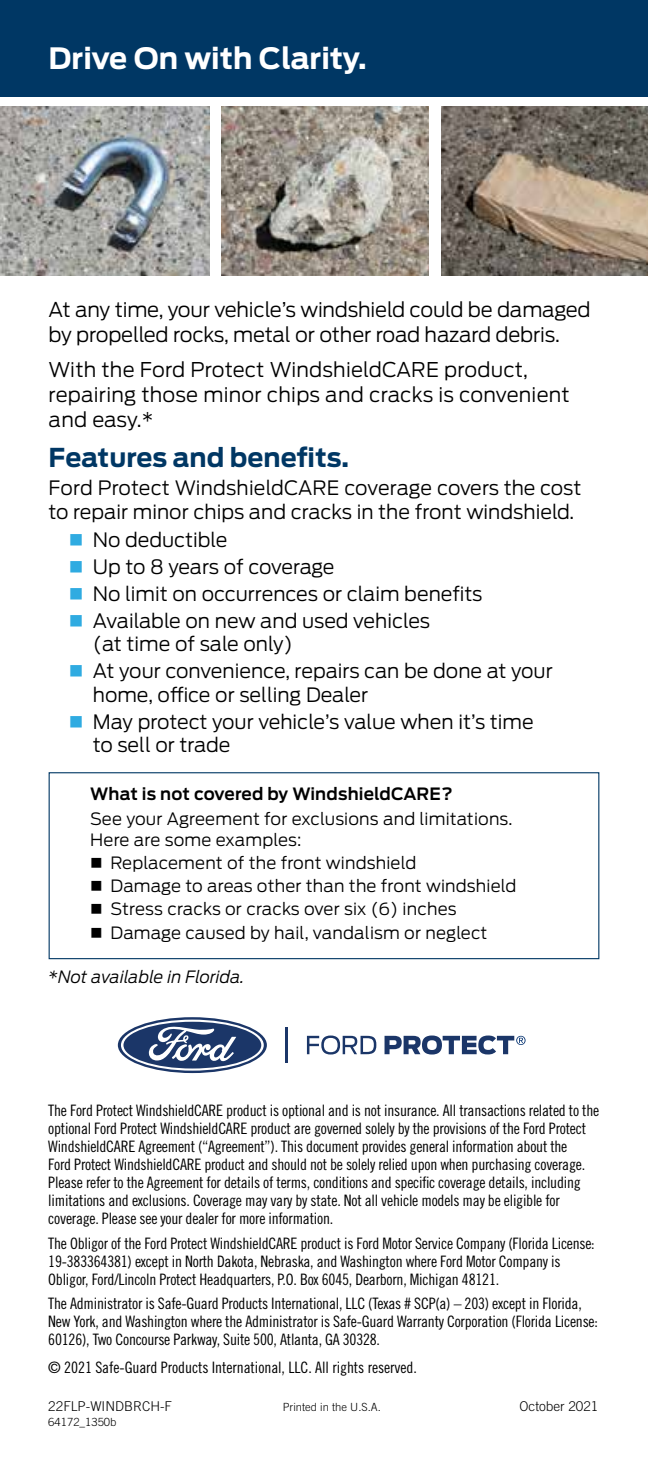
<style>
.page{position:relative;width:648px;height:1458px;background:#fff}
.page>*{position:absolute;margin:0;border:0;box-sizing:border-box;transform-origin:0 0}
.t1{font:700 29.25px "Ford Antenna";color:#fff}
.t2{font:700 25.88px "Ford Antenna";color:#003764}
.t3{font:300 20.25px/24.8px "Ford Antenna";letter-spacing:.01em;color:#000}
.t4{font:300 20.25px/24.8px "Ford Antenna";letter-spacing:-.01em;color:#000}
.t5{font:300 19.8px/23.6px "Ford Antenna";color:#000}
.t6{font:300 19.8px "Ford Antenna";letter-spacing:-.02em;color:#000}
.t7{font:300 16.88px/21.4px "Ford Antenna";letter-spacing:.01em;color:#000}
.t8{font:600 16.88px "Ford Antenna";letter-spacing:.01em;color:#000}
.t9{font:italic 300 16.88px "Ford Antenna";color:#000}
.t10{font:15.75px/18px "Trade Gothic LT Std Cn 18";letter-spacing:-.015em;color:#000}
.t11{font:300 13.5px "Trade Gothic LT Std";color:#000}
.t12{font:300 11.25px "Trade Gothic LT Std";color:#000}
.s1{color:#2fabe1}
</style>
<div class="page">
<div style="left:0;top:0;width:648px;height:96px;background:#003764"></div>
<img style="left:0;top:106px;width:209px;height:169px">
<img style="left:222px;top:106px;width:207px;height:169px">
<img style="left:442px;top:106px;width:206px;height:169px">
<svg style="left:118px;top:1017px;width:149px;height:56px"></svg>
<svg style="left:121px;top:1020px;width:143px;height:51px"></svg>
<svg style="left:307px;top:1036px;width:69px;height:19px"></svg>
<hr style="left:286px;top:1027px;width:2px;height:36px;background:#1b3668">
<svg style="left:385px;top:1036px;width:141px;height:19px"></svg>
<div style="left:49px;top:772px;width:550px;height:187px;border:1px solid #003764"></div>
<h1 class="t1" style="left:49px;top:32px;width:320px">Drive On with Clarity.</h1>
<p class="t4" style="left:49px;top:295px;width:543px">At any time, your vehicle’s windshield could be damaged by propelled rocks, metal or other road hazard debris.</p>
<p class="t3" style="left:49px;top:355px;width:523px">With the Ford Protect WindshieldCARE product, repairing those minor chips and cracks is convenient and easy.*</p>
<h2 class="t2" style="left:49px;top:434px;width:302px">Features and benefits.</h2>
<p class="t5" style="left:49px;top:474px;width:534px">Ford Protect WindshieldCARE coverage covers the cost to repair minor chips and cracks in the front windshield.</p>
<p class="t5" style="left:69px;top:526px;width:160px"><span class="s1">■</span> No deductible</p>
<p class="t6" style="left:69px;top:550px;width:267px"><span class="s1">■</span> Up to 8 years of coverage</p>
<p class="t5" style="left:69px;top:579px;width:415px"><span class="s1">■</span> No limit on occurrences or claim benefits</p>
<p class="t5" style="left:93px;top:606px;width:339px;text-indent:-24px"><span class="s1">■</span> Available on new and used vehicles (at time of sale only)</p>
<p class="t5" style="left:93px;top:657px;width:461px;text-indent:-24px"><span class="s1">■</span> At your convenience, repairs can be done at your home, office or selling Dealer</p>
<p class="t5" style="left:93px;top:707px;width:442px;text-indent:-24px"><span class="s1">■</span> May protect your vehicle’s value when it’s time to sell or trade</p>
<p class="t8" style="left:90px;top:779px;width:364px">What is not covered by WindshieldCARE?</p>
<p class="t7" style="left:90px;top:806px;width:424px">See your Agreement for exclusions and limitations.<br>Here are some examples:</p>
<p class="t7" style="left:90px;top:851px;width:328px">■ Replacement of the front windshield</p>
<p class="t7" style="left:90px;top:874px;width:428px">■ Damage to areas other than the front windshield</p>
<p class="t7" style="left:90px;top:897px;width:368px">■ Stress cracks or cracks over six (6) inches</p>
<p class="t7" style="left:90px;top:921px;width:399px">■ Damage caused by hail, vandalism or neglect</p>
<p class="t9" style="left:48px;top:963px;width:198px">*Not available in Florida.</p>
<p class="t10" style="left:48px;top:1101px;width:552px">The Ford Protect WindshieldCARE product is optional and is not insurance. All transactions related to the optional Ford Protect WindshieldCARE product are governed solely by the provisions of the Ford Protect WindshieldCARE Agreement (“Agreement”). This document provides general information about the<br>Ford Protect WindshieldCARE product and should not be solely relied upon when purchasing coverage.<br>Please refer to the Agreement for details of terms, conditions and specific coverage details, including limitations and exclusions. Coverage may vary by state. Not all vehicle models may be eligible for coverage. Please see your dealer for more information.</p>
<p class="t10" style="left:48px;top:1234px;width:548px">The Obligor of the Ford Protect WindshieldCARE product is Ford Motor Service Company (Florida License:<br>19-383364381) except in North Dakota, Nebraska, and Washington where Ford Motor Company is<br>Obligor, Ford/Lincoln Protect Headquarters, P.O. Box 6045, Dearborn, Michigan 48121.</p>
<p class="t10" style="left:48px;top:1295px;width:551px">The Administrator is Safe-Guard Products International, LLC (Texas # SCP(a) – 203) except in Florida,<br>New York, and Washington where the Administrator is Safe-Guard Warranty Corporation (Florida License:<br>60126), Two Concourse Parkway, Suite 500, Atlanta, GA 30328.</p>
<p class="t10" style="left:48px;top:1359px;width:370px">© 2021 Safe-Guard Products International, LLC. All rights reserved.</p>
<p class="t11" style="left:48px;top:1398px;width:125px">22FLP-WINDBRCH-F</p>
<p class="t12" style="left:283px;top:1400px;width:100px">Printed in the U.S.A.</p>
<p class="t11" style="left:520px;top:1398px;width:80px">October 2021</p>
<p class="t12" style="left:48px;top:1416px;width:70px">64172_1350b</p>
</div>
